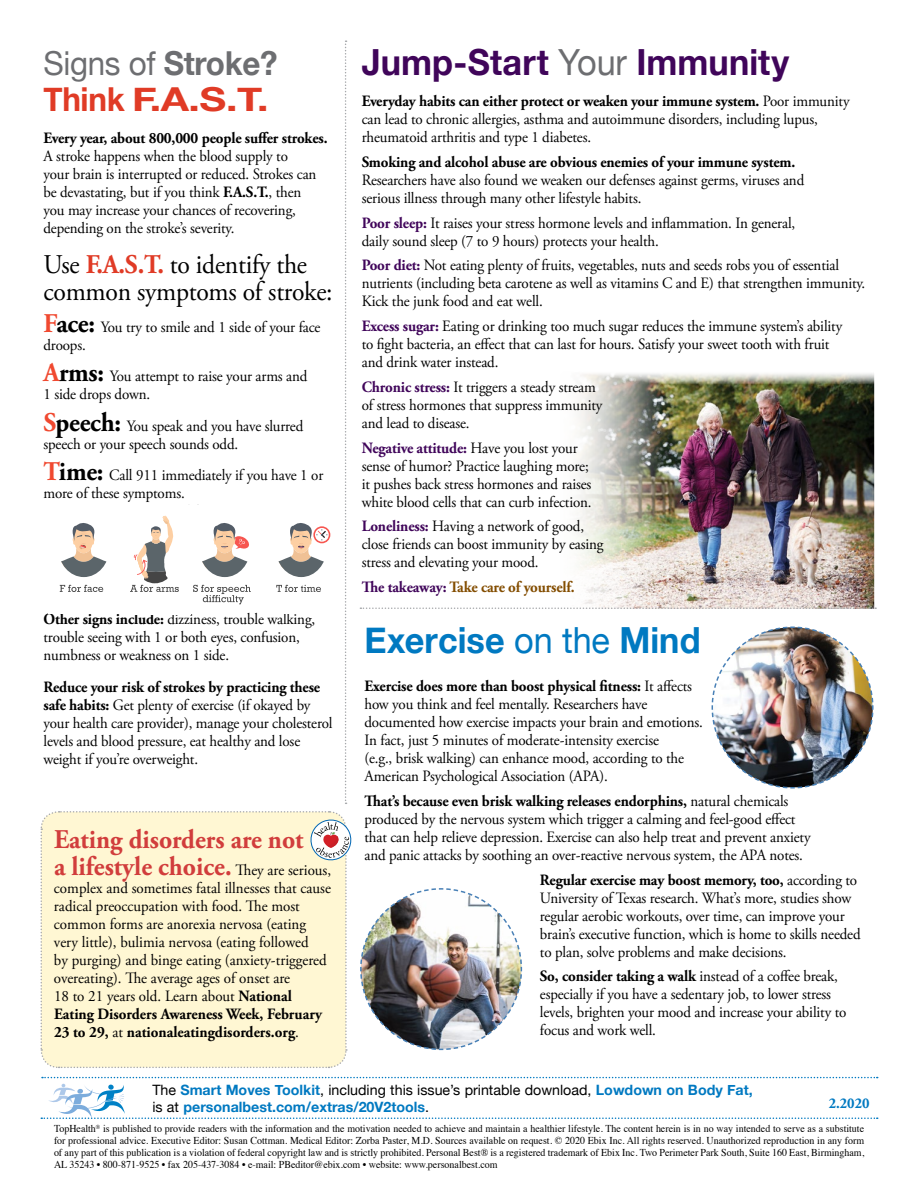
<style>
.page{position:relative;width:918px;height:1188px;background:#fff}
.page>*{position:absolute;margin:0;border:0;box-sizing:border-box;transform-origin:0 0}
.t1{font:700 36px "Helvetica Neue";letter-spacing:.005em;color:#40055a;scale:.95 1}
.t2{font:700 36px "Helvetica Neue";letter-spacing:.005em;color:#0079c1;scale:.95 1}
.t3{font:700 33px/36px "Helvetica Neue";letter-spacing:-.01em;color:#e03b26;scale:.95 1}
.t4{font:700 27px/27px "Adobe Garamond Pro";color:#d13d3c;scale:.95 1}
.t5{font:27px/27px "Adobe Garamond Pro";letter-spacing:-.01em;color:#000;scale:.95 1}
.t6{font:15.75px/18px "Adobe Garamond Pro";letter-spacing:-.01em;color:#000;scale:.95 1}
.t7{font:700 15.75px "Adobe Garamond Pro";letter-spacing:-.01em;color:#000;scale:.95 1}
.t8{font:700 15.75px "Adobe Garamond Pro";letter-spacing:-.01em;color:#834d00;scale:.95 1}
.t9{font:700 15px "Adobe Garamond Pro";color:#0079c1;scale:.95 1}
.t10{font:700 14.25px/17.2px "Helvetica Neue";color:#0079c1}
.t11{font:10.5px/12px "Times";color:#000;text-align:justify;scale:.95 1}
.s1{font-weight:400;color:#6d6e71}
.s2{color:#6d6e71}
.s3{font-weight:700}
.s4{font-weight:700;color:#e03b26}
.s5{font-weight:700;font-size:27px;color:#f04930}
.s6{font-weight:700;font-size:27px}
.s7{font-weight:400;font-size:15.75px;color:#000}
.s8{font-weight:700;color:#40055a}
.s9{color:#40055a}
.s10{font-weight:400}
.s11{font-weight:400;color:#000}
</style>
<div class="page">
<img style="left:554px;top:373px;width:320px;height:235px">
<svg style="left:42px;top:1077px;width:836px;height:1px"></svg>
<svg style="left:345px;top:40px;width:2px;height:764px"></svg>
<svg style="left:360px;top:608px;width:516px;height:1px"></svg>
<svg style="left:61px;top:523px;width:46px;height:54px"></svg>
<svg style="left:202px;top:523px;width:47px;height:54px"></svg>
<svg style="left:313px;top:526px;width:17px;height:17px"></svg>
<svg style="left:278px;top:523px;width:50px;height:54px"></svg>
<svg style="left:59px;top:585px;width:45px;height:7px"></svg>
<svg style="left:130px;top:516px;width:49px;height:76px"></svg>
<svg style="left:193px;top:585px;width:58px;height:19px"></svg>
<svg style="left:276px;top:585px;width:45px;height:7px"></svg>
<div style="left:40px;top:811px;width:312px;height:257px;background:#fff7d3"></div>
<img style="left:711px;top:626px;width:163px;height:163px">
<img style="left:360px;top:888px;width:163px;height:163px">
<svg style="left:41px;top:1084px;width:837px;height:35px"></svg>
<h2 class="t3" style="left:44px;top:46px;width:248px"><span class="s1">Signs of</span> <span class="s2">Stroke?<br></span>Think F.A.S.T.</h2>
<p class="t7" style="left:44px;top:129px;width:301px">Every year, about 800,000 people suffer strokes.</p>
<p class="t6" style="left:44px;top:147px;width:289px">A stroke happens when the blood supply to your brain is interrupted or reduced. Strokes can be devastating, but if you think <span class="s3">F.A.S.T.</span>, then you may increase your chances of recovering, depending on the stroke’s severity.</p>
<h3 class="t5" style="left:44px;top:252px;width:306px">Use <span class="s4">F.A.S.T.</span> to identify the common symptoms of stroke:</h3>
<p class="t6" style="left:44px;top:318px;width:293px"><span class="s5">F</span><span class="s6">ace:</span> You try to smile and 1 side of your face droops.</p>
<p class="t6" style="left:43px;top:368px;width:279px"><span class="s5">A</span><span class="s6">rms:</span> You attempt to raise your arms and<br>1 side drops down.</p>
<p class="t6" style="left:43px;top:417px;width:275px"><span class="s5">S</span><span class="s6">peech:</span> You speak and you have slurred speech or your speech sounds odd.</p>
<p class="t6" style="left:44px;top:467px;width:296px"><span class="s5">T</span><span class="s6">ime:</span> Call 911 immediately if you have 1 or more of these symptoms.</p>
<p class="t6" style="left:44px;top:611px;width:288px"><span class="s3">Other signs include:</span> dizziness, trouble walking, trouble seeing with 1 or both eyes, confusion, numbness or weakness on 1 side.</p>
<p class="t6" style="left:44px;top:678px;width:306px"><span class="s3">Reduce your risk of strokes by practicing these safe habits:</span> Get plenty of exercise (if okayed by your health care provider), manage your cholesterol levels and blood pressure, eat healthy and lose weight if you’re overweight.</p>
<h3 class="t4" style="left:54px;top:827px;width:293px">Eating disorders are not<br>a lifestyle choice. <span class="s7">They are serious,</span></h3>
<p class="t6" style="left:54px;top:880px;width:293px">complex and sometimes fatal illnesses that cause radical preoccupation with food. The most common forms are anorexia nervosa (eating very little), bulimia nervosa (eating followed<br>by purging) and binge eating (anxiety-triggered overeating). The average ages of onset are<br>18 to 21 years old. Learn about <span class="s3">National Eating Disorders Awareness Week, February 23 to 29,</span> at <span class="s3">nationaleatingdisorders.org</span>.</p>
<h1 class="t1" style="left:362px;top:34px;width:451px">Jump-Start <span class="s1">Your</span> Immunity</h1>
<p class="t6" style="left:362px;top:93px;width:515px"><span class="s3">Everyday habits can either protect or weaken your immune system.</span> Poor immunity can lead to chronic allergies, asthma and autoimmune disorders, including lupus, rheumatoid arthritis and type 1 diabetes.</p>
<p class="t7" style="left:362px;top:153px;width:458px">Smoking and alcohol abuse are obvious enemies of your immune system.</p>
<p class="t6" style="left:362px;top:171px;width:467px">Researchers have also found we weaken our defenses against germs, viruses and serious illness through many other lifestyle habits.</p>
<p class="t6" style="left:362px;top:214px;width:458px"><span class="s8">Poor sleep:</span> It raises your stress hormone levels and inflammation. In general, daily sound sleep (7 to 9 hours) protects your health.</p>
<p class="t6" style="left:362px;top:257px;width:532px"><span class="s8">Poor diet:</span> Not eating plenty of fruits, vegetables, nuts and seeds robs you of essential nutrients (including beta carotene as well as vitamins C and E) that strengthen immunity.<br>Kick the junk food and eat well.</p>
<p class="t6" style="left:362px;top:318px;width:507px"><span class="s8">Excess sugar:</span> Eating or drinking too much sugar reduces the immune system’s ability to fight bacteria, an effect that can last for hours. Satisfy your sweet tooth with fruit and drink water instead.</p>
<p class="t6" style="left:362px;top:378px;width:255px"><span class="s8">Chronic stress:</span> It triggers a steady stream of stress hormones that suppress immunity and lead to disease.</p>
<p class="t6" style="left:362px;top:439px;width:243px"><span class="s8">Negative attitude:</span> Have you lost your sense of humor? Practice laughing more; it pushes back stress hormones and raises white blood cells that can curb infection.</p>
<p class="t6" style="left:362px;top:518px;width:256px"><span class="s8">Loneliness:</span> Having a network of good, close friends can boost immunity by easing stress and elevating your mood.</p>
<p class="t8" style="left:362px;top:578px;width:226px"><span class="s9">The takeaway:</span> Take care of yourself.</p>
<h1 class="t2" style="left:364px;top:612px;width:355px">Exercise <span class="s10">on the</span> Mind</h1>
<p class="t6" style="left:364px;top:678px;width:358px"><span class="s3">Exercise does more than boost physical fitness:</span> It affects how you think and feel mentally. Researchers have documented how exercise impacts your brain and emotions.<br>In fact, just 5 minutes of moderate-intensity exercise<br>(e.g., brisk walking) can enhance mood, according to the American Psychological Association (APA).</p>
<p class="t6" style="left:364px;top:792px;width:471px"><span class="s3">That’s because even brisk walking releases endorphins,</span> natural chemicals produced by the nervous system which trigger a calming and feel-good effect that can help relieve depression. Exercise can also help treat and prevent anxiety and panic attacks by soothing an over-reactive nervous system, the APA notes.</p>
<p class="t6" style="left:540px;top:871px;width:339px"><span class="s3">Regular exercise may boost memory, too,</span> according to University of Texas research. What’s more, studies show regular aerobic workouts, over time, can improve your brain’s executive function, which is home to skills needed to plan, solve problems and make decisions.</p>
<p class="t6" style="left:540px;top:968px;width:324px"><span class="s3">So, consider taking a walk</span> instead of a coffee break, especially if you have a sedentary job, to lower stress levels, brighten your mood and increase your ability to focus and work well.</p>
<p class="t10" style="left:152px;top:1082px;width:602px"><span class="s11">The</span> Smart Moves Toolkit<span class="s11">, including this issue’s printable download,</span> Lowdown on Body Fat, <span class="s11">is at</span> personalbest.com/extras/20V2tools<span class="s11">.</span></p>
<p class="t9" style="left:829px;top:1095px;width:44px">2.2020</p>
<p class="t11" style="left:54px;top:1122px;width:854px">TopHealth<sup>®</sup> is published to provide readers with the information and the motivation needed to achieve and maintain a healthier lifestyle. The content herein is in no way intended to serve as a substitute for professional advice. Executive Editor: Susan Cottman. Medical Editor: Zorba Paster, M.D. Sources available on request. © 2020 Ebix Inc. All rights reserved. Unauthorized reproduction in any form of any part of this publication is a violation of federal copyright law and is strictly prohibited. Personal Best® is a registered trademark of Ebix Inc. Two Perimeter Park South, Suite 160 East, Birmingham, AL 35243 • 800-871-9525 • fax 205-437-3084 • e-mail: PBeditor@ebix.com • website: www.personalbest.com</p>
</div>
